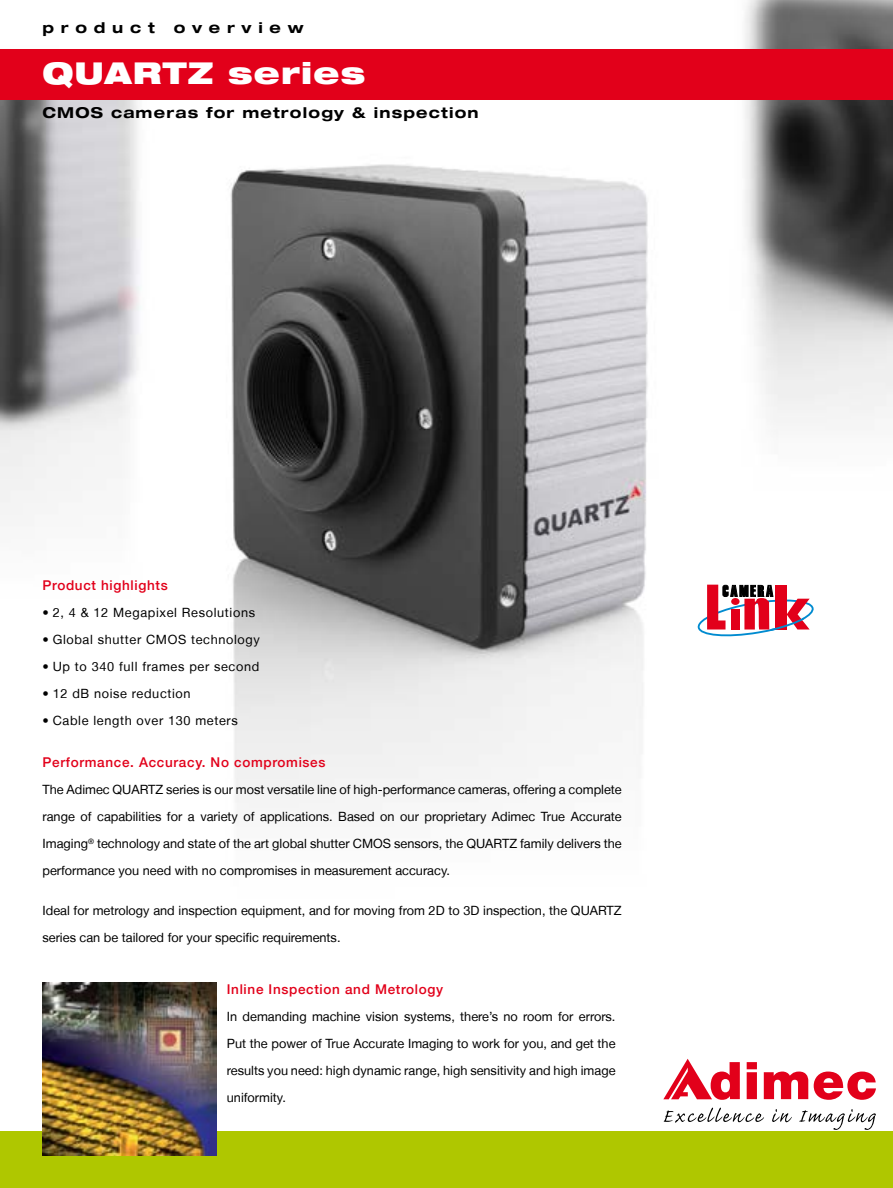
<style>
.page{position:relative;width:893px;height:1188px;background:#fff}
.page>*{position:absolute;margin:0;border:0;box-sizing:border-box;transform-origin:0 0}
.t1{font:900 expanded 30px "Helvetica Neue LT";letter-spacing:.04em;color:#fff}
.t2{font:700 expanded 15px "Helvetica Neue LT";letter-spacing:.08em;color:#000}
.t3{font:700 expanded 15px "Helvetica Neue LT";letter-spacing:.45em;color:#000}
.t4{font:500 13.5px "Helvetica Neue LT";letter-spacing:.05em;color:#e2001a}
.t5{font:12.75px/27px "Helvetica Neue LT";color:#000;text-align:justify}
.t6{font:12.75px "Helvetica Neue LT";letter-spacing:.05em;color:#000}
</style>
<div class="page">
<img style="left:0;top:0;width:893px;height:1091px">
<div style="left:0;top:49px;width:893px;height:51px;background:#e2001a"></div>
<div style="left:0;top:1131px;width:893px;height:57px;background:#afc700"></div>
<svg style="left:747px;top:1062px;width:10px;height:37px"></svg>
<svg style="left:764px;top:1072px;width:44px;height:27px"></svg>
<svg style="left:814px;top:1072px;width:62px;height:28px"></svg>
<svg style="left:663px;top:1059px;width:77px;height:41px"></svg>
<svg style="left:664px;top:1108px;width:100px;height:15px"></svg>
<svg style="left:772px;top:1109px;width:20px;height:13px"></svg>
<svg style="left:799px;top:1109px;width:77px;height:21px"></svg>
<img style="left:43px;top:983px;width:174px;height:173px">
<svg style="left:696px;top:585px;width:118px;height:55px"></svg>
<p class="t3" style="left:43px;top:18px;width:114px">product</p>
<p class="t3" style="left:174px;top:18px;width:131px">overview</p>
<h1 class="t1" style="left:43px;top:54px;width:324px">QUARTZ series</h1>
<p class="t2" style="left:43px;top:103px;width:438px">CMOS cameras for metrology &amp; inspection</p>
<p class="t4" style="left:43px;top:577px;width:127px">Product highlights</p>
<p class="t6" style="left:43px;top:605px;width:214px">• 2, 4 &amp; 12 Megapixel Resolutions</p>
<p class="t6" style="left:43px;top:632px;width:219px">• Global shutter CMOS technology</p>
<p class="t6" style="left:43px;top:659px;width:218px">• Up to 340 full frames per second</p>
<p class="t6" style="left:43px;top:686px;width:150px">• 12 dB noise reduction</p>
<p class="t6" style="left:43px;top:713px;width:197px">• Cable length over 130 meters</p>
<p class="t4" style="left:43px;top:754px;width:284px">Performance. Accuracy. No compromises</p>
<p class="t5" style="left:43px;top:776px;width:581px">The Adimec QUARTZ series is our most versatile line of high-performance cameras, offering a complete range of capabilities for a variety of applications. Based on our proprietary Adimec True Accurate Imaging<sup>®</sup> technology and state of the art global shutter CMOS sensors, the QUARTZ family delivers the performance you need with no compromises in measurement accuracy.</p>
<p class="t5" style="left:43px;top:897px;width:581px">Ideal for metrology and inspection equipment, and for moving from 2D to 3D inspection, the QUARTZ series can be tailored for your specific requirements.</p>
<p class="t4" style="left:227px;top:981px;width:218px">Inline Inspection and Metrology</p>
<p class="t5" style="left:227px;top:1003px;width:390px">In demanding machine vision systems, there’s no room for errors.<br>Put the power of True Accurate Imaging to work for you, and get the results you need: high dynamic range, high sensitivity and high image uniformity.</p>
</div>
